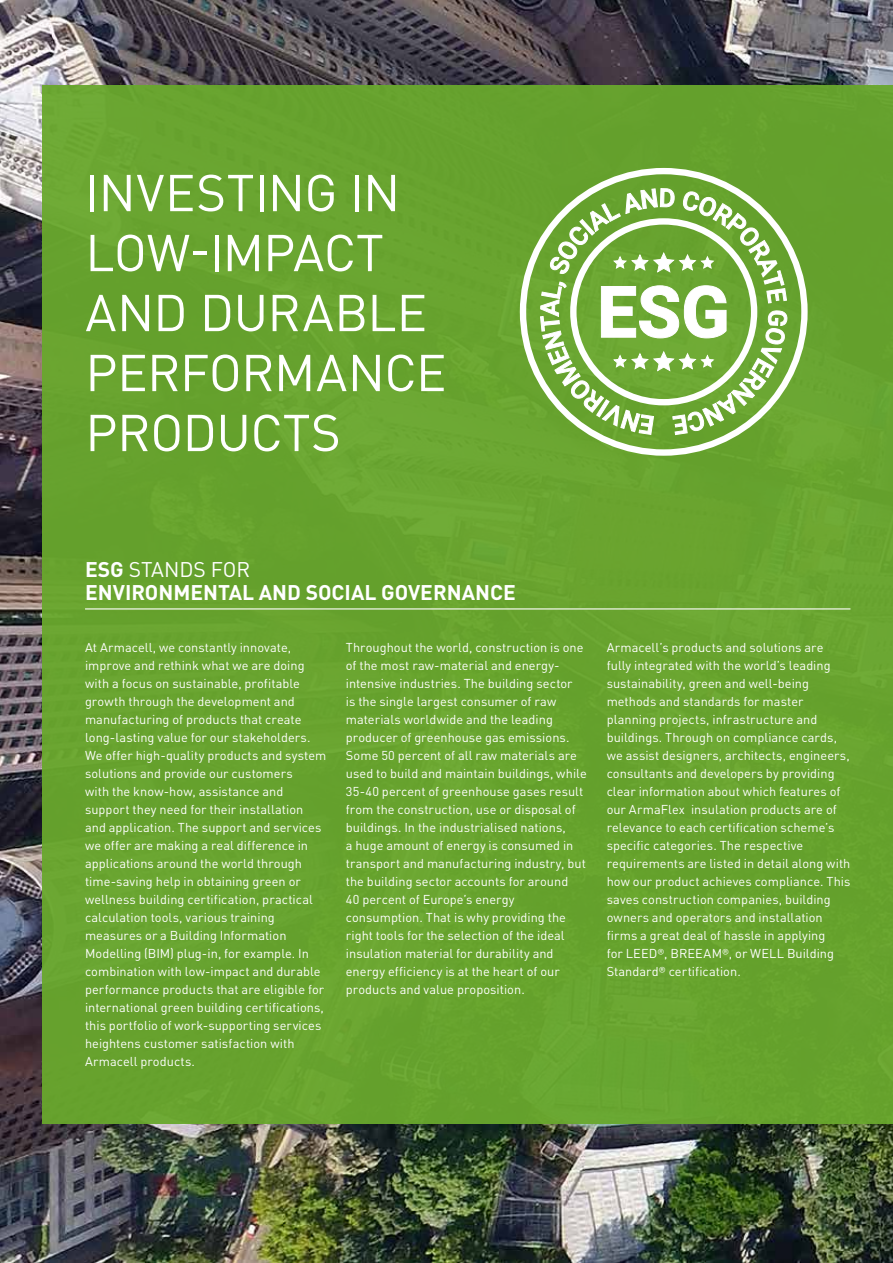
<style>
.page{position:relative;width:893px;height:1263px;background:#fff}
.page>*{position:absolute;margin:0;border:0;box-sizing:border-box;transform-origin:0 0}
.t1{font:51px/60px "DIN Pro";letter-spacing:-.015em;color:#fff}
.t2{font:700 21px/22.5px "DIN Pro";color:#fff}
.t3{font:12.75px/18px "DIN Pro";letter-spacing:.005em;color:#fff}
.s1{font-weight:400}
</style>
<div class="page">
<img style="left:0;top:0;width:893px;height:1263px">
<div style="left:43px;top:85px;width:850px;height:1038px;background:#69a82d"></div>
<hr style="left:85px;top:608px;width:765px;height:1px;background:#fff">
<svg style="left:519px;top:167px;width:289px;height:289px"></svg>
<svg style="left:540px;top:188px;width:247px;height:247px"></svg>
<h1 class="t1" style="left:85px;top:159px;width:363px">INVESTING IN<br>LOW-IMPACT<br>AND DURABLE<br>PERFORMANCE<br>PRODUCTS</h1>
<h2 class="t2" style="left:85px;top:557px;width:432px">ESG <span class="s1">STANDS FOR<br></span>ENVIRONMENTAL AND SOCIAL GOVERNANCE</h2>
<p class="t3" style="left:85px;top:637px;width:243px">At Armacell, we constantly innovate, improve and rethink what we are doing with a focus on sustainable, profitable growth through the development and manufacturing of products that create long-lasting value for our stakeholders.<br>We offer high-quality products and system solutions and provide our customers<br>with the know-how, assistance and support they need for their installation and application. The support and services we offer are making a real difference in applications around the world through time-saving help in obtaining green or wellness building certification, practical calculation tools, various training measures or a Building Information Modelling (BIM) plug-in, for example. In combination with low-impact and durable performance products that are eligible for international green building certifications, this portfolio of work-supporting services heightens customer satisfaction with Armacell products.</p>
<p class="t3" style="left:346px;top:637px;width:242px">Throughout the world, construction is one of the most raw-material and energy&shy;intensive industries. The building sector<br>is the single largest consumer of raw materials worldwide and the leading producer of greenhouse gas emissions.<br>Some 50 percent of all raw materials are used to build and maintain buildings, while 35-40 percent of greenhouse gases result from the construction, use or disposal of buildings. In the industrialised nations,<br>a huge amount of energy is consumed in transport and manufacturing industry, but the building sector accounts for around<br>40 percent of Europe’s energy consumption. That is why providing the right tools for the selection of the ideal insulation material for durability and energy efficiency is at the heart of our products and value proposition.</p>
<p class="t3" style="left:607px;top:637px;width:245px">Armacell’s products and solutions are fully integrated with the world’s leading sustainability, green and well-being methods and standards for master planning projects, infrastructure and buildings. Through on compliance cards, we assist designers, architects, engineers, consultants and developers by providing clear information about which features of our ArmaFlex insulation products are of relevance to each certification scheme’s specific categories. The respective requirements are listed in detail along with how our product achieves compliance. This saves construction companies, building owners and operators and installation firms a great deal of hassle in applying<br>for LEED®, BREEAM®, or WELL Building Standard® certification.</p>
</div>
